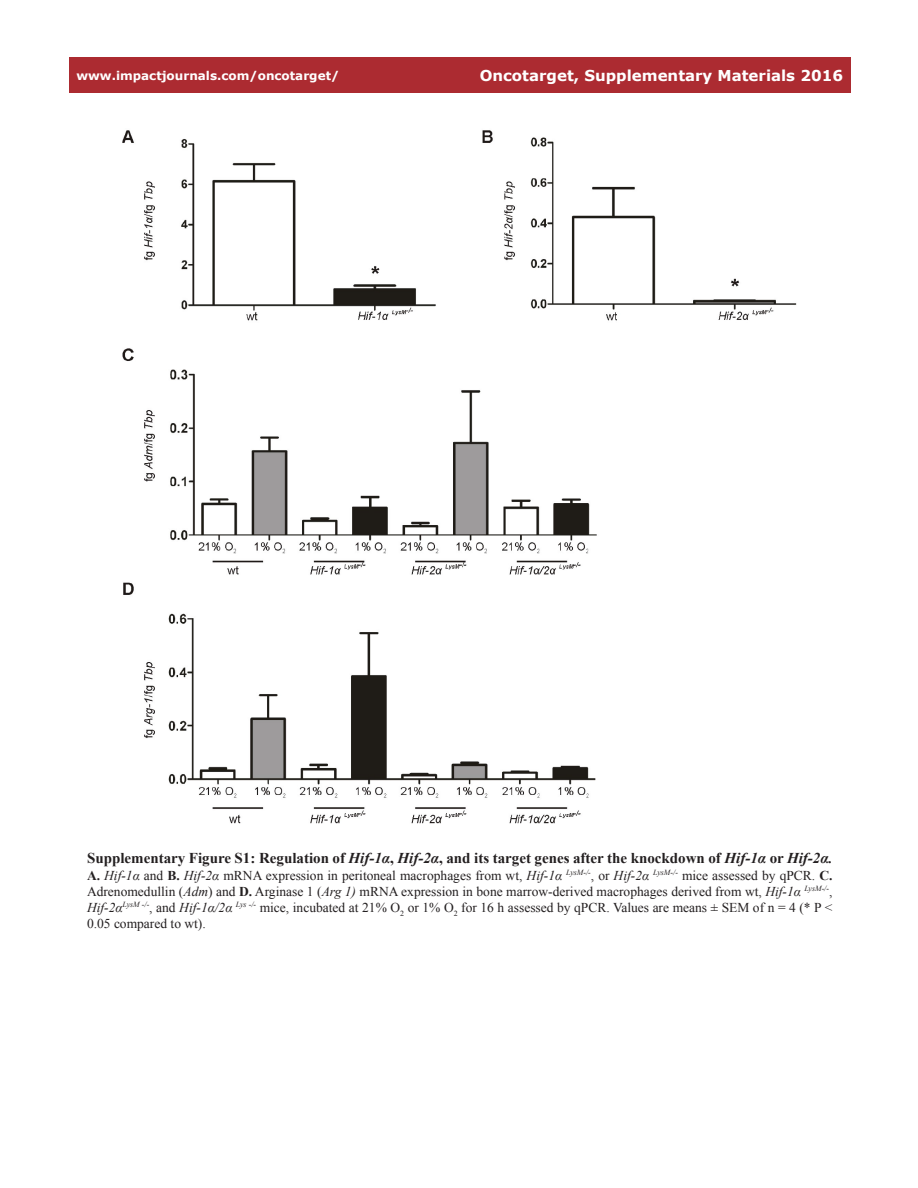
<style>
.page{position:relative;width:918px;height:1188px;background:#fff}
.page>*{position:absolute;margin:0;border:0;box-sizing:border-box;transform-origin:0 0}
.t1{font:700 15px "Times New Roman";color:#231f20}
.t2{font:700 15px "Verdana";color:#fff}
.t3{font:13.5px/16.2px "Times New Roman";color:#231f20;text-align:justify}
.t4{font:700 12px "Verdana";color:#fff}
.s1{font-style:italic}
.s2{font-weight:700}
</style>
<div class="page">
<div style="left:69px;top:57px;width:781px;height:36px;background:#ac2b31"></div>
<img style="left:122px;top:130px;width:675px;height:694px">
<p class="t4" style="left:76px;top:67px;width:264px">www.impactjournals.com/oncotarget/</p>
<p class="t2" style="left:480px;top:65px;width:365px">Oncotarget, Supplementary Materials 2016</p>
<p class="t1" style="left:87px;top:848px;width:747px">Supplementary Figure S1: Regulation of <span class="s1">Hif-1α</span>, <span class="s1">Hif-2α</span>, and its target genes after the knockdown of <span class="s1">Hif-1α</span> or <span class="s1">Hif-2α.</span></p>
<p class="t3" style="left:87px;top:867px;width:747px"><span class="s2">A.</span> <span class="s1">Hif-1α</span> and <span class="s2">B.</span> <span class="s1">Hif-2α</span> mRNA expression in peritoneal macrophages from wt, <span class="s1">Hif-1α</span> <sup>LysM-/-</sup>, or <span class="s1">Hif-2α</span> <sup>LysM-/-</sup> mice assessed by qPCR. <span class="s2">C.<br></span>Adrenomedullin (<span class="s1">Adm</span>) and <span class="s2">D.</span> Arginase 1 (<span class="s1">Arg 1)</span> mRNA expression in bone marrow-derived macrophages derived from wt, <span class="s1">Hif-1α</span> <sup>LysM-/-</sup>, <span class="s1">Hif-2α</span><sup>LysM</sup> <sup>-/-</sup>, and <span class="s1">Hif-1α/2α</span> <sup>Lys</sup> <sup>-/-</sup> mice, incubated at 21% O<sub>2</sub> or 1% O<sub>2</sub> for 16 h assessed by qPCR. Values are means ± SEM of n = 4 (* P &lt; 0.05 compared to wt).</p>
</div>
